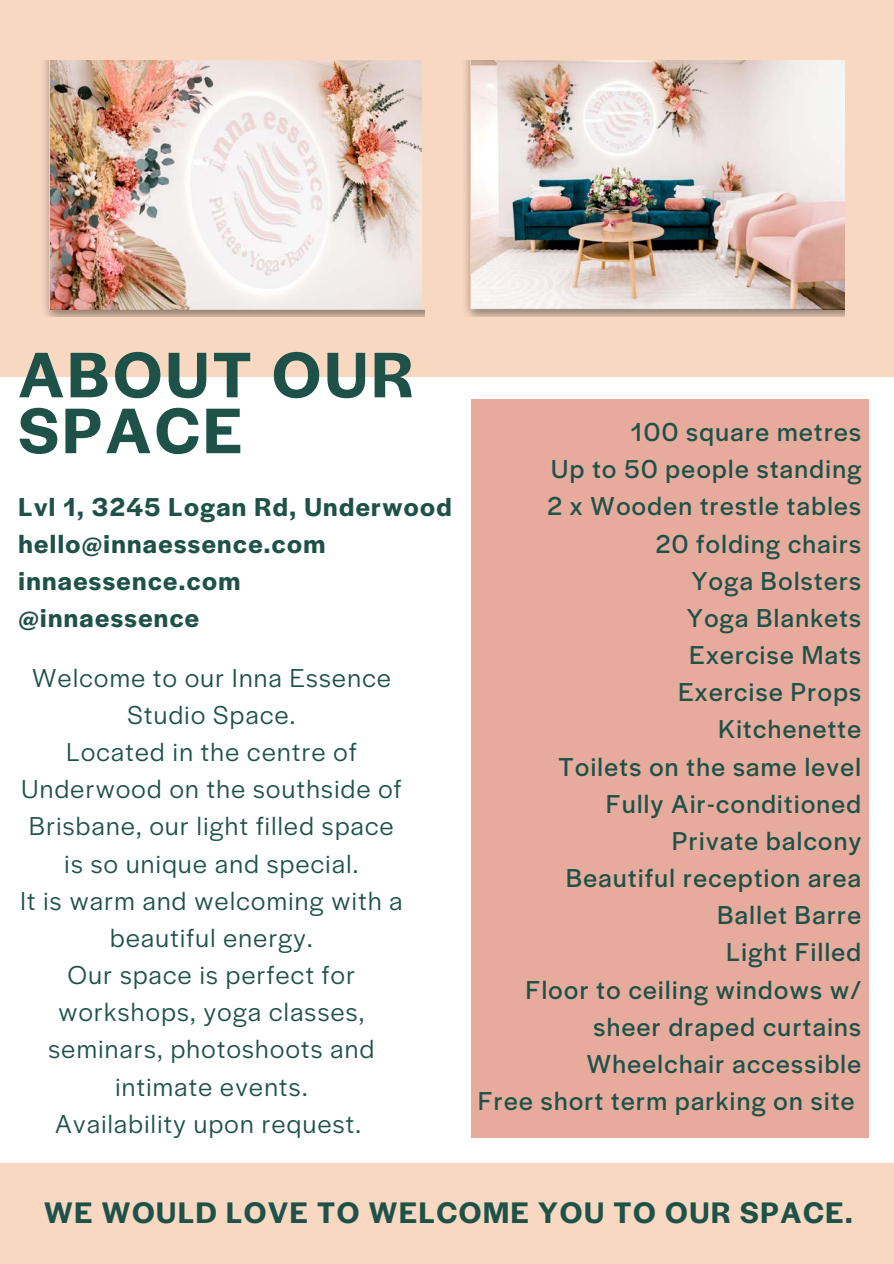
<style>
.page{position:relative;width:894px;height:1264px;background:#fff}
.page>*{position:absolute;margin:0;border:0;box-sizing:border-box;transform-origin:0 0}
.t1{font:600 67.05px "Halyard Display";letter-spacing:.05em;color:#1e5249}
.t2{font:600 30.9px "Halyard Display";letter-spacing:.05em;color:#1e5249}
.t3{font:27px/37.2px "Halyard Display";letter-spacing:.05em;color:#1e5249;text-align:right}
.t4{font:27px/37.2px "Halyard Display";letter-spacing:.05em;color:#1e5249;text-align:center}
.t5{font:600 27px "Halyard Display";letter-spacing:.05em;color:#1e5249}
</style>
<div class="page">
<div style="left:0;top:0;width:893px;height:1263px;background:#f9d8c2"></div>
<div style="left:0;top:377px;width:893px;height:886px;background:#fff"></div>
<img style="left:44px;top:61px;width:380px;height:255px">
<img style="left:465px;top:61px;width:379px;height:255px">
<div style="left:471px;top:399px;width:397px;height:739px;background:#e7ab9d"></div>
<div style="left:0;top:1163px;width:893px;height:100px;background:#f9d8c2"></div>
<p class="t1" style="left:19px;top:325px;width:397px">ABOUT OUR</p>
<p class="t1" style="left:19px;top:381px;width:225px">SPACE</p>
<p class="t5" style="left:19px;top:486px;width:434px">Lvl 1, 3245 Logan Rd, Underwood</p>
<p class="t5" style="left:19px;top:523px;width:308px">hello@innaessence.com</p>
<p class="t5" style="left:19px;top:561px;width:223px">innaessence.com</p>
<p class="t5" style="left:19px;top:598px;width:182px">@innaessence</p>
<p class="t4" style="left:32px;top:657px;width:360px">Welcome to our Inna Essence<br>Studio Space.</p>
<p class="t4" style="left:21px;top:732px;width:381px">Located in the centre of<br>Underwood on the southside of<br>Brisbane, our light filled space is so unique and special.</p>
<p class="t4" style="left:20px;top:880px;width:383px">It is warm and welcoming with a beautiful energy.</p>
<p class="t4" style="left:49px;top:954px;width:327px">Our space is perfect for workshops, yoga classes, seminars, photoshoots and intimate events.</p>
<p class="t4" style="left:55px;top:1103px;width:307px">Availability upon request.</p>
<p class="t3" style="left:630px;top:412px;width:232px">100 square metres</p>
<p class="t3" style="left:551px;top:449px;width:311px">Up to 50 people standing</p>
<p class="t3" style="left:547px;top:486px;width:315px">2 x Wooden trestle tables</p>
<p class="t3" style="left:655px;top:523px;width:207px">20 folding chairs</p>
<p class="t3" style="left:691px;top:560px;width:171px">Yoga Bolsters</p>
<p class="t3" style="left:686px;top:597px;width:176px">Yoga Blankets</p>
<p class="t3" style="left:689px;top:635px;width:173px">Exercise Mats</p>
<p class="t3" style="left:678px;top:672px;width:184px">Exercise Props</p>
<p class="t3" style="left:718px;top:709px;width:144px">Kitchenette</p>
<p class="t3" style="left:558px;top:746px;width:304px">Toilets on the same level</p>
<p class="t3" style="left:606px;top:783px;width:256px">Fully Air-conditioned</p>
<p class="t3" style="left:672px;top:820px;width:190px">Private balcony</p>
<p class="t3" style="left:566px;top:858px;width:296px">Beautiful reception area</p>
<p class="t3" style="left:717px;top:895px;width:145px">Ballet Barre</p>
<p class="t3" style="left:726px;top:932px;width:136px">Light Filled</p>
<p class="t3" style="left:526px;top:969px;width:336px">Floor to ceiling windows w/ sheer draped curtains</p>
<p class="t3" style="left:586px;top:1043px;width:276px">Wheelchair accessible</p>
<p class="t3" style="left:478px;top:1080px;width:378px">Free short term parking on site</p>
<p class="t2" style="left:44px;top:1189px;width:809px">WE WOULD LOVE TO WELCOME YOU TO OUR SPACE.</p>
</div>
